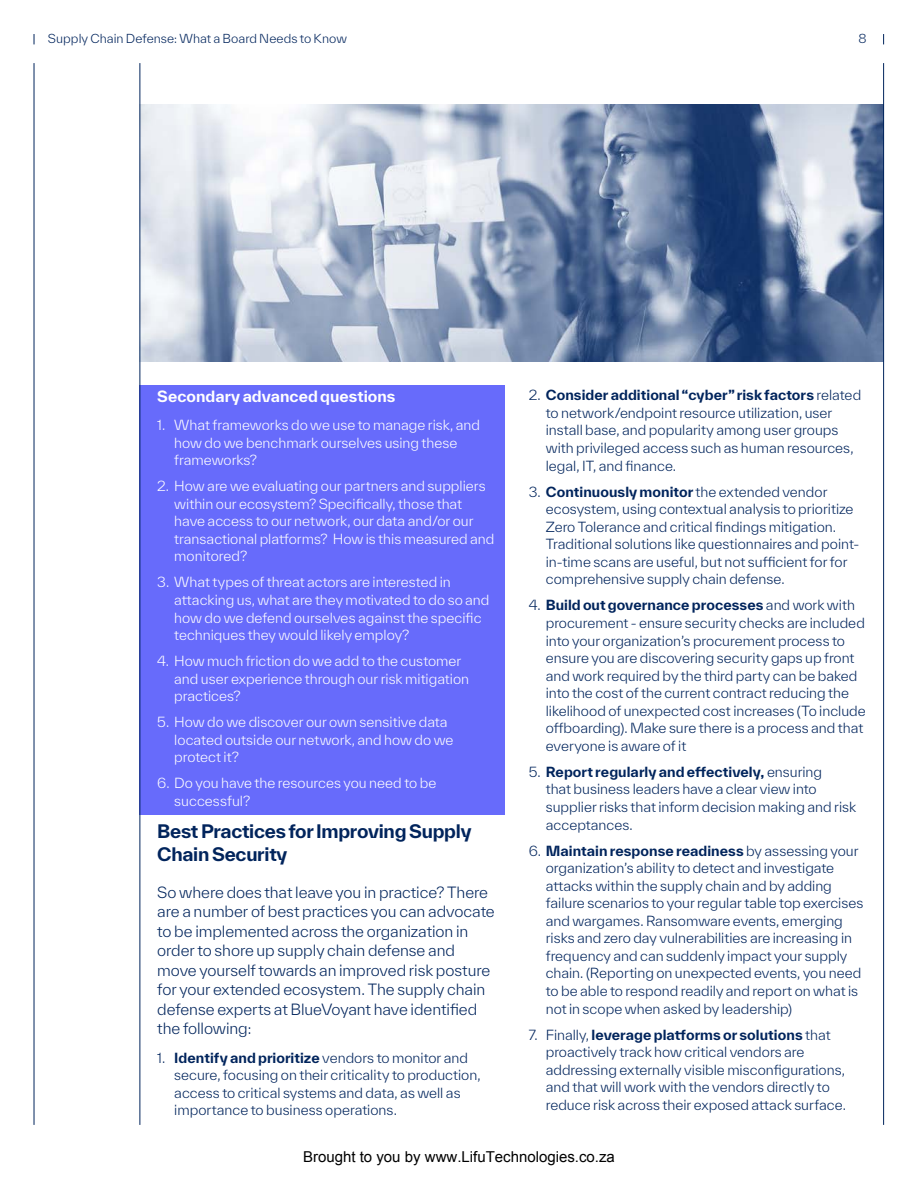
<style>
.page{position:relative;width:918px;height:1188px;background:#fff}
.page>*{position:absolute;margin:0;border:0;box-sizing:border-box;transform-origin:0 0}
.H3-test{font:700 18px/23.4px "TWK Everett";letter-spacing:-.015em;color:#01245c}
.P0{font:300 15px/19.5px "TWK Everett";letter-spacing:-.005em;color:#01245c}
.P0-2{font:700 15px "TWK Everett";color:#fff}
.t1{font:300 13.5px/17.5px "TWK Everett";color:#01245c}
.t2{font:300 13.5px/17.5px "TWK Everett";color:#fff}
.t3{font:300 12px "TWK Everett";letter-spacing:.005em;color:#01245c}
.s1{font-weight:700}
</style>
<div class="page">
<div style="left:140px;top:385px;width:365px;height:429px;background:#676bfb"></div>
<img style="left:141px;top:104px;width:742px;height:257px">
<hr style="left:34px;top:63px;width:1px;height:1062px;background:#01245c">
<hr style="left:140px;top:63px;width:1px;height:1062px;background:#01245c">
<hr style="left:883px;top:63px;width:1px;height:1062px;background:#01245c">
<p class="t3" style="left:48px;top:31px;width:301px">Supply Chain Defense: What a Board Needs to Know</p>
<p class="t3" style="left:858px;top:31px;width:10px">8</p>
<p class="P0-2" style="left:157px;top:385px;width:240px">Secondary advanced questions</p>
<p class="t2" style="left:174px;top:416px;width:307px;text-indent:-17px">1. What frameworks do we use to manage risk, and how do we benchmark ourselves using these frameworks?</p>
<p class="t2" style="left:174px;top:477px;width:322px;text-indent:-17px">2. How are we evaluating our partners and suppliers within our ecosystem? Specifically, those that have access to our network, our data and/or our transactional platforms? How is this measured and monitored?</p>
<p class="t2" style="left:174px;top:573px;width:317px;text-indent:-17px">3. What types of threat actors are interested in attacking us, what are they motivated to do so and how do we defend ourselves against the specific techniques they would likely employ?</p>
<p class="t2" style="left:174px;top:652px;width:296px;text-indent:-17px">4. How much friction do we add to the customer and user experience through our risk mitigation practices?</p>
<p class="t2" style="left:174px;top:713px;width:281px;text-indent:-17px">5. How do we discover our own sensitive data located outside our network, and how do we protect it?</p>
<p class="t2" style="left:174px;top:775px;width:264px;text-indent:-17px">6. Do you have the resources you need to be successful?</p>
<p class="H3-test" style="left:157px;top:819px;width:316px">Best Practices for Improving Supply<br>Chain Security</p>
<p class="P0" style="left:157px;top:882px;width:339px">So where does that leave you in practice? There are a number of best practices you can advocate to be implemented across the organization in order to shore up supply chain defense and move yourself towards an improved risk posture for your extended ecosystem. The supply chain defense experts at BlueVoyant have identified the following:</p>
<p class="t1" style="left:174px;top:1049px;width:308px;text-indent:-17px">1. <span class="s1">Identify and prioritize</span> vendors to monitor and secure, focusing on their criticality to production, access to critical systems and data, as well as importance to business operations.</p>
<p class="t1" style="left:546px;top:386px;width:317px;text-indent:-17px">2. <span class="s1">Consider additional “cyber” risk factors</span> related to network/endpoint resource utilization, user install base, and popularity among user groups with privileged access such as human resources, legal, IT, and finance.</p>
<p class="t1" style="left:546px;top:483px;width:315px;text-indent:-17px">3. <span class="s1">Continuously monitor</span> the extended vendor ecosystem, using contextual analysis to prioritize Zero Tolerance and critical findings mitigation.<br>Traditional solutions like questionnaires and point&shy;in-time scans are useful, but not sufficient for for comprehensive supply chain defense.</p>
<p class="t1" style="left:546px;top:596px;width:322px;text-indent:-17px">4. <span class="s1">Build out governance processes</span> and work with procurement - ensure security checks are included into your organization’s procurement process to ensure you are discovering security gaps up front and work required by the third party can be baked into the cost of the current contract reducing the likelihood of unexpected cost increases (To include offboarding). Make sure there is a process and that everyone is aware of it</p>
<p class="t1" style="left:546px;top:763px;width:312px;text-indent:-17px">5. <span class="s1">Report regularly and effectively,</span> ensuring<br>that business leaders have a clear view into supplier risks that inform decision making and risk acceptances.</p>
<p class="t1" style="left:546px;top:842px;width:319px;text-indent:-17px">6. <span class="s1">Maintain response readiness</span> by assessing your organization’s ability to detect and investigate attacks within the supply chain and by adding failure scenarios to your regular table top exercises and wargames. Ransomware events, emerging risks and zero day vulnerabilities are increasing in frequency and can suddenly impact your supply chain. (Reporting on unexpected events, you need to be able to respond readily and report on what is not in scope when asked by leadership)</p>
<p class="t1" style="left:546px;top:1026px;width:302px;text-indent:-17px">7. Finally, <span class="s1">leverage platforms or solutions</span> that proactively track how critical vendors are addressing externally visible misconfigurations, and that will work with the vendors directly to reduce risk across their exposed attack surface.</p>
</div>
